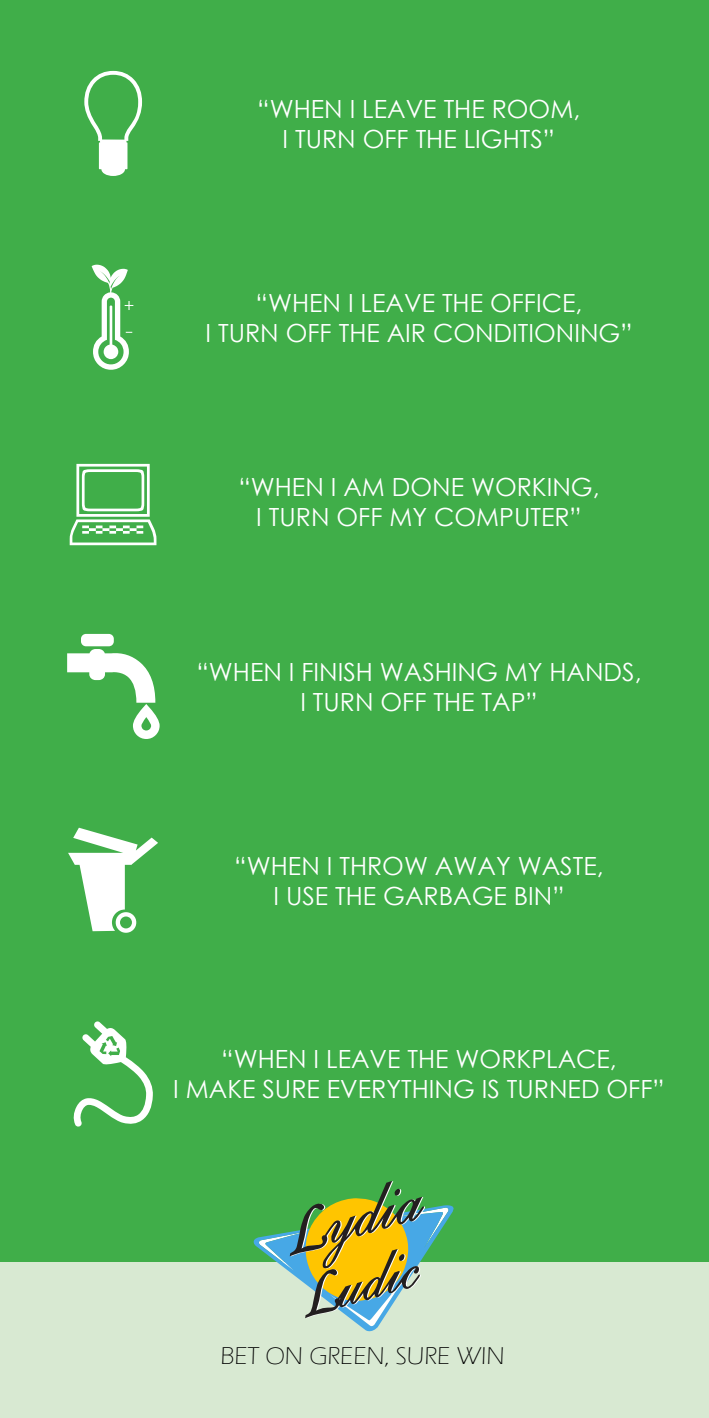
<style>
.page{position:relative;width:709px;height:1418px;background:#fff}
.page>*{position:absolute;margin:0;border:0;box-sizing:border-box;transform-origin:0 0}
.t1{font:150px "Ecology";color:#fff}
.t2{font:25px "Century Gothic";color:#fff}
.t3{font:300 25px "Eras ITC";color:#000}
</style>
<div class="page">
<div style="left:0;top:0;width:709px;height:1417px;background:#40ae49"></div>
<div style="left:0;top:1261px;width:709px;height:156px;background:#d8e9d2"></div>
<svg style="left:254px;top:1181px;width:199px;height:150px"></svg>
<p class="t1" style="left:80px;top:36px;width:67px">4</p>
<p class="t1" style="left:89px;top:230px;width:50px">2</p>
<p class="t2" style="left:257px;top:91px;width:324px">“WHEN I LEAVE THE ROOM,</p>
<p class="t2" style="left:282px;top:121px;width:274px">I TURN OFF THE LIGHTS”</p>
<p class="t2" style="left:255px;top:285px;width:328px">“WHEN I LEAVE THE OFFICE,</p>
<p class="t2" style="left:205px;top:315px;width:428px">I TURN OFF THE AIR CONDITIONING”</p>
<p class="t2" style="left:238px;top:469px;width:363px">“WHEN I AM DONE WORKING,</p>
<p class="t2" style="left:256px;top:499px;width:327px">I TURN OFF MY COMPUTER”</p>
<p class="t1" style="left:62px;top:599px;width:103px">B</p>
<p class="t2" style="left:196px;top:654px;width:447px">“WHEN I FINISH WASHING MY HANDS,</p>
<p class="t2" style="left:300px;top:684px;width:239px">I TURN OFF THE TAP”</p>
<p class="t1" style="left:64px;top:793px;width:99px">K</p>
<p class="t2" style="left:234px;top:848px;width:371px">“WHEN I THROW AWAY WASTE,</p>
<p class="t2" style="left:273px;top:878px;width:292px">I USE THE GARBAGE BIN”</p>
<p class="t1" style="left:69px;top:987px;width:89px">d</p>
<p class="t2" style="left:221px;top:1041px;width:397px">“WHEN I LEAVE THE WORKPLACE,</p>
<p class="t2" style="left:173px;top:1071px;width:493px">I MAKE SURE EVERYTHING IS TURNED OFF”</p>
<p class="t3" style="left:220px;top:1341px;width:285px">BET ON GREEN, SURE WIN</p>
</div>
